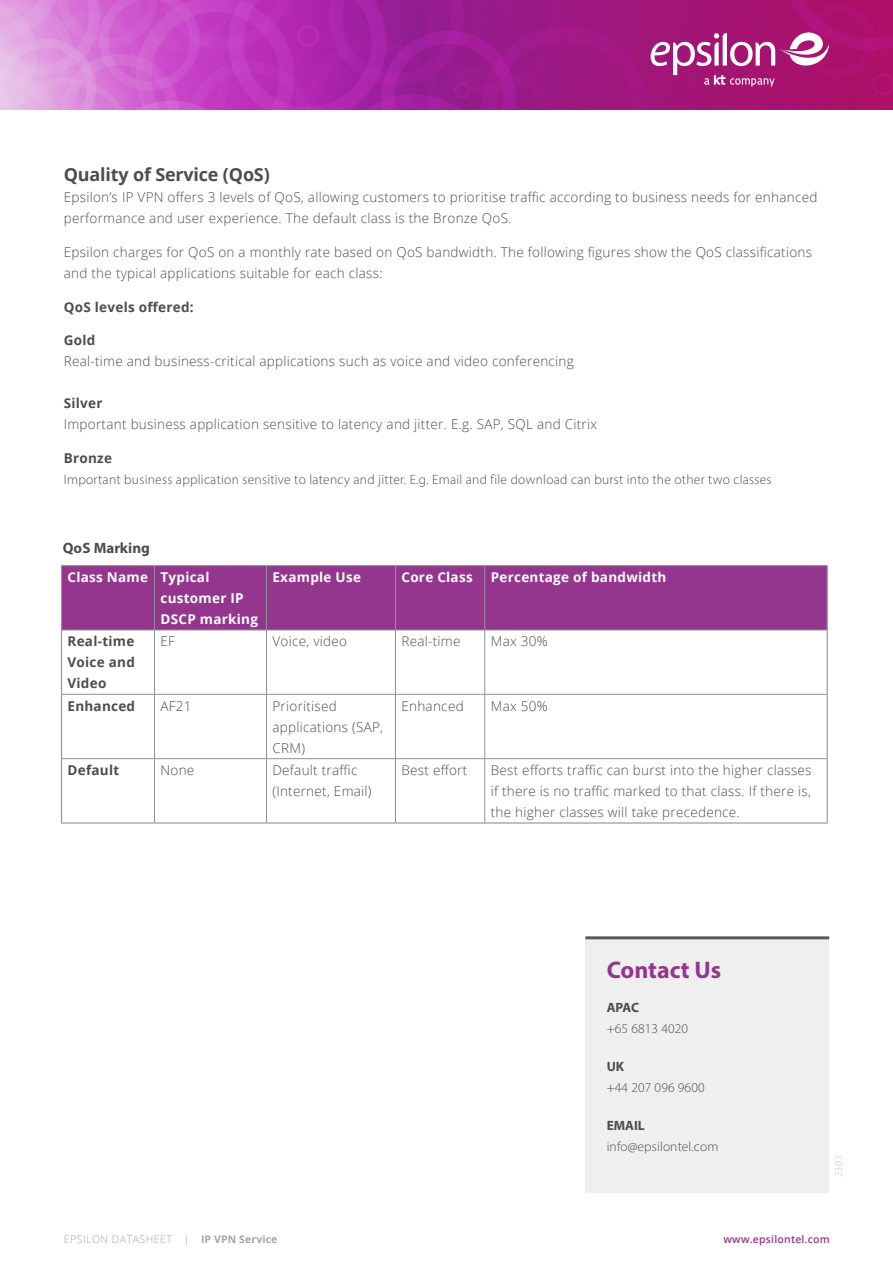
<style>
.page{position:relative;width:893px;height:1263px;background:#fff}
.page>*{position:absolute;margin:0;border:0;box-sizing:border-box;transform-origin:0 0}
.t1{font:700 24px "Myriad Pro";color:#95368e}
.t2{font:700 18px "Open Sans";letter-spacing:-.01em;color:#4d4d4f}
.t3{font:700 15px "Myriad Pro";color:#4d4d4f}
.t4{font:300 13.5px/21px "Open Sans";letter-spacing:.02em;color:#4d4d4f}
.t5{font:300 13.5px "Myriad Pro";letter-spacing:.02em;color:#4d4d4f}
.t6{font:700 13.5px/21px "Open Sans";letter-spacing:.02em;color:#fff}
.t7{font:700 13.5px/21px "Open Sans";letter-spacing:.02em;color:#4d4d4f;text-align:justify}
.t8{font:700 13.5px "Myriad Pro";color:#4d4d4f}
.t9{font:300 10.5px "Open Sans";letter-spacing:.05em;color:#a2a5aa}
.t10{font:600 10.5px "Open Sans";letter-spacing:.02em;color:#95368e}
.t11{font:300 10.5px "Myriad Pro";color:#c2c4c7}
.s1{font-weight:700}
</style>
<div class="page">
<img style="left:0;top:0;width:893px;height:109px">
<svg style="left:651px;top:32px;width:178px;height:55px"></svg>
<div style="left:585px;top:938px;width:244px;height:254px;background:#efeff0"></div>
<hr style="left:585px;top:936px;width:244px;height:3px;background:#58595b">
<div style="left:62px;top:566px;width:765px;height:64px;background:#95368e"></div>
<hr style="left:154px;top:566px;width:1px;height:64px;background:#919195">
<hr style="left:266px;top:566px;width:1px;height:64px;background:#919195">
<hr style="left:395px;top:566px;width:1px;height:64px;background:#919195">
<hr style="left:484px;top:566px;width:1px;height:64px;background:#919195">
<hr style="left:62px;top:630px;width:92px;height:1px;background:#919195">
<hr style="left:154px;top:630px;width:112px;height:1px;background:#919195">
<hr style="left:154px;top:630px;width:1px;height:64px;background:#919195">
<hr style="left:266px;top:630px;width:129px;height:1px;background:#919195">
<hr style="left:266px;top:630px;width:1px;height:64px;background:#919195">
<hr style="left:395px;top:630px;width:90px;height:1px;background:#919195">
<hr style="left:395px;top:630px;width:1px;height:64px;background:#919195">
<hr style="left:485px;top:630px;width:342px;height:1px;background:#919195">
<hr style="left:484px;top:630px;width:1px;height:64px;background:#919195">
<hr style="left:62px;top:694px;width:92px;height:1px;background:#919195">
<hr style="left:154px;top:694px;width:112px;height:1px;background:#919195">
<hr style="left:154px;top:694px;width:1px;height:64px;background:#919195">
<hr style="left:266px;top:694px;width:129px;height:1px;background:#919195">
<hr style="left:266px;top:694px;width:1px;height:64px;background:#919195">
<hr style="left:395px;top:694px;width:90px;height:1px;background:#919195">
<hr style="left:395px;top:694px;width:1px;height:64px;background:#919195">
<hr style="left:485px;top:694px;width:342px;height:1px;background:#919195">
<hr style="left:484px;top:694px;width:1px;height:64px;background:#919195">
<hr style="left:62px;top:758px;width:92px;height:1px;background:#919195">
<hr style="left:154px;top:758px;width:112px;height:1px;background:#919195">
<hr style="left:154px;top:759px;width:1px;height:63px;background:#919195">
<hr style="left:266px;top:758px;width:129px;height:1px;background:#919195">
<hr style="left:266px;top:759px;width:1px;height:63px;background:#919195">
<hr style="left:395px;top:758px;width:90px;height:1px;background:#919195">
<hr style="left:395px;top:759px;width:1px;height:63px;background:#919195">
<hr style="left:485px;top:758px;width:342px;height:1px;background:#919195">
<hr style="left:484px;top:759px;width:1px;height:63px;background:#919195">
<hr style="left:61px;top:565px;width:93px;height:1px;background:#919195">
<hr style="left:61px;top:566px;width:1px;height:64px;background:#919195">
<hr style="left:154px;top:565px;width:112px;height:1px;background:#919195">
<hr style="left:266px;top:565px;width:129px;height:1px;background:#919195">
<hr style="left:395px;top:565px;width:90px;height:1px;background:#919195">
<hr style="left:485px;top:565px;width:343px;height:1px;background:#919195">
<hr style="left:827px;top:566px;width:1px;height:64px;background:#919195">
<hr style="left:61px;top:630px;width:1px;height:64px;background:#919195">
<hr style="left:827px;top:630px;width:1px;height:64px;background:#919195">
<hr style="left:61px;top:694px;width:1px;height:65px;background:#919195">
<hr style="left:827px;top:694px;width:1px;height:65px;background:#919195">
<hr style="left:61px;top:759px;width:1px;height:63px;background:#919195">
<hr style="left:827px;top:759px;width:1px;height:63px;background:#919195">
<hr style="left:61px;top:822px;width:93px;height:1px;background:#919195">
<hr style="left:154px;top:822px;width:112px;height:1px;background:#919195">
<hr style="left:266px;top:822px;width:129px;height:1px;background:#919195">
<hr style="left:395px;top:822px;width:90px;height:1px;background:#919195">
<hr style="left:485px;top:822px;width:343px;height:1px;background:#919195">
<h2 class="t2" style="left:64px;top:162px;width:208px">Quality of Service (QoS)</h2>
<p class="t4" style="left:64px;top:186px;width:755px">Epsilon’s IP VPN offers 3 levels of QoS, allowing customers to prioritise traffic according to business needs for enhanced performance and user experience. The default class is the Bronze QoS.</p>
<p class="t4" style="left:64px;top:241px;width:750px">Epsilon charges for QoS on a monthly rate based on QoS bandwidth. The following figures show the QoS classifications and the typical applications suitable for each class:</p>
<p class="t7" style="left:64px;top:296px;width:132px">QoS levels offered:</p>
<p class="t7" style="left:64px;top:330px;width:33px">Gold</p>
<p class="t4" style="left:64px;top:351px;width:512px">Real-time and business-critical applications such as voice and video conferencing</p>
<p class="t7" style="left:64px;top:393px;width:40px">Silver</p>
<p class="t4" style="left:64px;top:414px;width:535px">Important business application sensitive to latency and jitter. E.g. SAP, SQL and Citrix</p>
<p class="t7" style="left:64px;top:447px;width:50px">Bronze</p>
<p class="t5" style="left:64px;top:471px;width:709px">Important business application sensitive to latency and jitter. E.g. Email and file download can burst into the other two classes</p>
<p class="t3" style="left:63px;top:539px;width:89px">QoS Marking</p>
<p class="t6" style="left:160px;top:566px;width:99px;text-indent:-93px">Class Name Typical customer IP<br>DSCP marking</p>
<p class="t6" style="left:272px;top:566px;width:90px">Example Use</p>
<p class="t6" style="left:401px;top:566px;width:73px">Core Class</p>
<p class="t6" style="left:491px;top:566px;width:177px">Percentage of bandwidth</p>
<p class="t7" style="left:68px;top:631px;width:69px">Real-time Voice and Video</p>
<p class="t4" style="left:160px;top:631px;width:16px">EF</p>
<p class="t4" style="left:272px;top:631px;width:76px">Voice, video</p>
<p class="t4" style="left:401px;top:631px;width:61px">Real-time</p>
<p class="t4" style="left:491px;top:631px;width:58px">Max 30%</p>
<p class="t7" style="left:68px;top:695px;width:69px">Enhanced</p>
<p class="t4" style="left:160px;top:695px;width:33px">AF21</p>
<p class="t4" style="left:272px;top:695px;width:112px">Prioritised applications (SAP,<br>CRM)</p>
<p class="t4" style="left:401px;top:695px;width:64px">Enhanced</p>
<p class="t4" style="left:491px;top:695px;width:58px">Max 50%</p>
<p class="t7" style="left:68px;top:759px;width:53px">Default</p>
<p class="t4" style="left:160px;top:759px;width:35px">None</p>
<p class="t4" style="left:272px;top:759px;width:101px">Default traffic (Internet, Email)</p>
<p class="t4" style="left:401px;top:759px;width:67px">Best effort</p>
<p class="t4" style="left:491px;top:759px;width:322px;text-align:justify">Best efforts traffic can burst into the higher classes if there is no traffic marked to that class. If there is, the higher classes will take precedence.</p>
<h1 class="t1" style="left:607px;top:954px;width:116px">Contact Us</h1>
<p class="t8" style="left:607px;top:998px;width:34px">APAC</p>
<p class="t5" style="left:607px;top:1020px;width:83px">+65 6813 4020</p>
<p class="t8" style="left:607px;top:1057px;width:19px">UK</p>
<p class="t5" style="left:607px;top:1079px;width:99px">+44 207 096 9600</p>
<p class="t8" style="left:607px;top:1116px;width:40px">EMAIL</p>
<p class="t5" style="left:607px;top:1138px;width:113px">info@epsilontel.com</p>
<p class="t11" style="left:832px;top:1177px;width:24px;rotate:-90deg">2303</p>
<p class="t9" style="left:64px;top:1232px;width:215px">EPSILON DATASHEET | <span class="s1">IP VPN Service</span></p>
<p class="t10" style="left:723px;top:1232px;width:108px">www.epsilontel.com</p>
</div>
